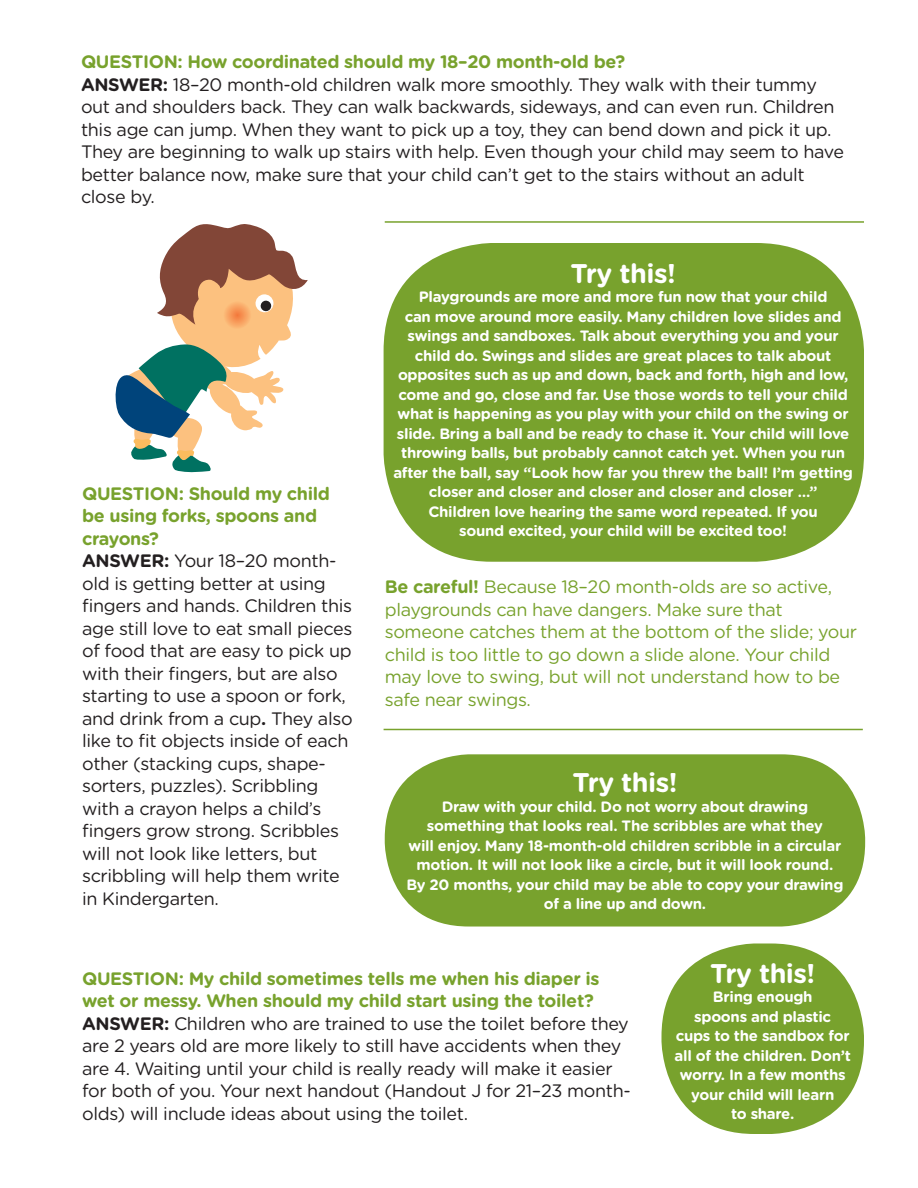
<style>
.page{position:relative;width:918px;height:1188px;background:#fff}
.page>*{position:absolute;margin:0;border:0;box-sizing:border-box;transform-origin:0 0}
.t1{font:700 27px "Gotham Rounded";letter-spacing:-.02em;color:#fff}
.t2{font:18px/22.5px "Gotham Rounded";letter-spacing:-.02em;color:#231f20}
.t3{font:18px/22.5px "Gotham Rounded";letter-spacing:-.02em;color:#78a22d}
.t4{font:700 18px/22.5px "Gotham Rounded";letter-spacing:-.02em;color:#78a22d}
.t5{font:700 15px/19.5px "Gotham Rounded";letter-spacing:-.02em;color:#fff;text-align:center}
.s1{font-weight:700}
</style>
<div class="page">
<div style="left:662px;top:944px;width:202px;height:190px;background:#78a22d;border-radius:93px"></div>
<div style="left:385px;top:754px;width:480px;height:173px;background:#78a22d;border-radius:84px"></div>
<div style="left:384px;top:243px;width:480px;height:319px;background:#78a22d;border-radius:108px"></div>
<hr style="left:385px;top:221px;width:479px;height:2px;background:#78a22d">
<hr style="left:384px;top:729px;width:479px;height:1px;background:#78a22d">
<svg style="left:116px;top:224px;width:192px;height:248px"></svg>
<p class="t4" style="left:81px;top:50px;width:546px">QUESTION: How coordinated should my 18–20 month-old be?</p>
<p class="t2" style="left:81px;top:72px;width:765px"><span class="s1">ANSWER:</span> 18–20 month-old children walk more smoothly. They walk with their tummy out and shoulders back. They can walk backwards, sideways, and can even run. Children this age can jump. When they want to pick up a toy, they can bend down and pick it up.<br>They are beginning to walk up stairs with help. Even though your child may seem to have better balance now, make sure that your child can’t get to the stairs without an adult close by.</p>
<p class="t4" style="left:82px;top:481px;width:249px">QUESTION: Should my child be using forks, spoons and crayons?</p>
<p class="t2" style="left:82px;top:549px;width:272px"><span class="s1">ANSWER:</span> Your 18–20 month&shy;old is getting better at using fingers and hands. Children this age still love to eat small pieces of food that are easy to pick up with their fingers, but are also starting to use a spoon or fork, and drink from a cup<span class="s1">.</span> They also like to fit objects inside of each other (stacking cups, shape&shy;sorters, puzzles). Scribbling with a crayon helps a child’s fingers grow strong. Scribbles will not look like letters, but scribbling will help them write in Kindergarten.</p>
<p class="t1" style="left:571px;top:253px;width:107px">Try this!</p>
<p class="t5" style="left:419px;top:286px;width:410px">Playgrounds are more and more fun now that your child</p>
<p class="t5" style="left:393px;top:306px;width:461px">can move around more easily. Many children love slides and swings and sandboxes. Talk about everything you and your child do. Swings and slides are great places to talk about opposites such as up and down, back and forth, high and low, come and go, close and far. Use those words to tell your child what is happening as you play with your child on the swing or slide. Bring a ball and be ready to chase it. Your child will love throwing balls, but probably cannot catch yet. When you run after the ball, say “Look how far you threw the ball! I’m getting closer and closer and closer and closer and closer …”</p>
<p class="t5" style="left:428px;top:501px;width:391px">Children love hearing the same word repeated. If you</p>
<p class="t5" style="left:459px;top:520px;width:329px">sound excited, your child will be excited too!</p>
<p class="t3" style="left:385px;top:575px;width:474px"><span class="s1">Be careful!</span> Because 18–20 month-olds are so active, playgrounds can have dangers. Make sure that someone catches them at the bottom of the slide; your child is too little to go down a slide alone. Your child may love to swing, but will not understand how to be safe near swings.</p>
<p class="t1" style="left:572px;top:763px;width:107px">Try this!</p>
<p class="t5" style="left:442px;top:796px;width:368px">Draw with your child. Do not worry about drawing</p>
<p class="t5" style="left:427px;top:816px;width:398px">something that looks real. The scribbles are what they</p>
<p class="t5" style="left:409px;top:835px;width:434px">will enjoy. Many 18-month-old children scribble in a circular motion. It will not look like a circle, but it will look round.</p>
<p class="t5" style="left:406px;top:874px;width:439px">By 20 months, your child may be able to copy your drawing</p>
<p class="t5" style="left:544px;top:894px;width:164px">of a line up and down.</p>
<p class="t4" style="left:82px;top:967px;width:519px">QUESTION: My child sometimes tells me when his diaper is wet or messy. When should my child start using the toilet?</p>
<p class="t2" style="left:82px;top:1011px;width:550px"><span class="s1">ANSWER:</span> Children who are trained to use the toilet before they are 2 years old are more likely to still have accidents when they are 4. Waiting until your child is really ready will make it easier for both of you. Your next handout (Handout J for 21–23 month&shy;olds) will include ideas about using the toilet.</p>
<p class="t1" style="left:710px;top:954px;width:107px">Try this!</p>
<p class="t5" style="left:713px;top:987px;width:101px">Bring enough</p>
<p class="t5" style="left:694px;top:1006px;width:138px">spoons and plastic</p>
<p class="t5" style="left:675px;top:1026px;width:178px">cups to the sandbox for all of the children. Don’t worry. In a few months</p>
<p class="t5" style="left:691px;top:1084px;width:145px">your child will learn</p>
<p class="t5" style="left:731px;top:1104px;width:65px">to share.</p>
</div>
